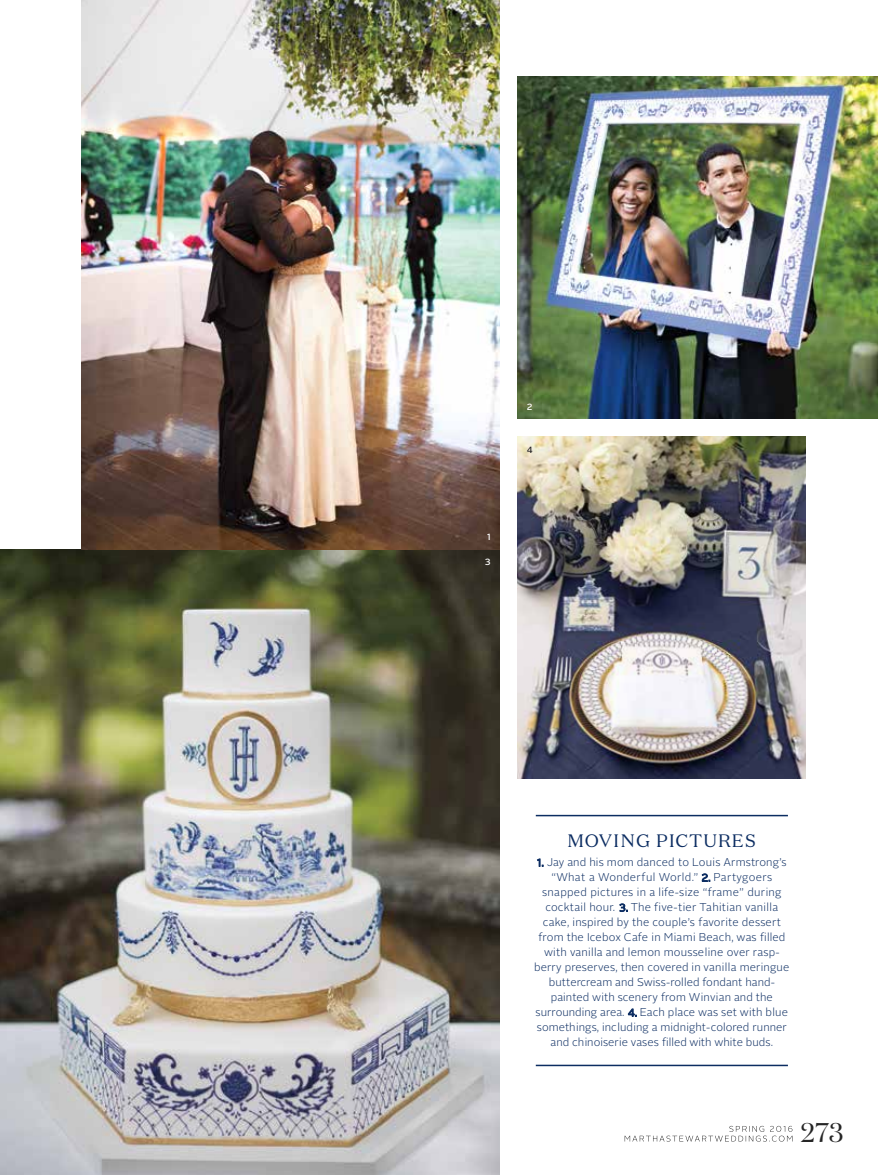
<style>
.page{position:relative;width:878px;height:1175px;background:#fff}
.page>*{position:absolute;margin:0;border:0;box-sizing:border-box;transform-origin:0 0}
.t1{font:27px "Domaine Display";color:#252525}
.t2{font:18px "Domaine Text";letter-spacing:.06em;color:#0c2d62}
.t3{font:300 11.25px/15px "Alright Sans";letter-spacing:.01em;color:#0c2d62;text-align:center}
.t4{font:500 9px "Alright Sans";color:#fff}
.t5{font:500 9px "Alright Sans";color:#252525}
.s1{font-weight:400;font-size:10.5px}
</style>
<div class="page">
<img style="left:0;top:549px;width:500px;height:625px">
<img style="left:518px;top:436px;width:288px;height:342px">
<img style="left:81px;top:0;width:419px;height:549px">
<img style="left:518px;top:76px;width:360px;height:342px">
<svg style="left:537px;top:858px;width:6px;height:8px"></svg>
<svg style="left:702px;top:873px;width:8px;height:8px"></svg>
<svg style="left:619px;top:903px;width:8px;height:8px"></svg>
<svg style="left:628px;top:1008px;width:8px;height:8px"></svg>
<hr style="left:536px;top:1064px;width:252px;height:2px;background:#0c2d62">
<hr style="left:536px;top:814px;width:252px;height:2px;background:#0c2d62">
<svg style="left:624px;top:1125px;width:168px;height:16px"></svg>
<p class="t4" style="left:487px;top:531px;width:5px">1</p>
<p class="t4" style="left:485px;top:555px;width:7px">3</p>
<p class="t4" style="left:526px;top:400px;width:7px">2</p>
<p class="t5" style="left:526px;top:443px;width:7px">4</p>
<h2 class="t2" style="left:567px;top:829px;width:177px">MOVING PICTURES</h2>
<p class="t3" style="left:534px;top:855px;width:257px"><span class="s1">1.</span> Jay and his mom danced to Louis Armstrong’s “What a Wonderful World.” <span class="s1">2.</span> Partygoers snapped pictures in a life-size “frame” during cocktail hour. <span class="s1">3.</span> The five-tier Tahitian vanilla cake, inspired by the couple’s favorite dessert from the Icebox Cafe in Miami Beach, was filled with vanilla and lemon mousseline over rasp&shy;berry preserves, then covered in vanilla meringue buttercream and Swiss-rolled fondant hand&shy;painted with scenery from Winvian and the surrounding area. <span class="s1">4.</span> Each place was set with blue somethings, including a midnight-colored runner and chinoiserie vases filled with white buds.</p>
<h1 class="t1" style="left:800px;top:1115px;width:44px">273</h1>
</div>
